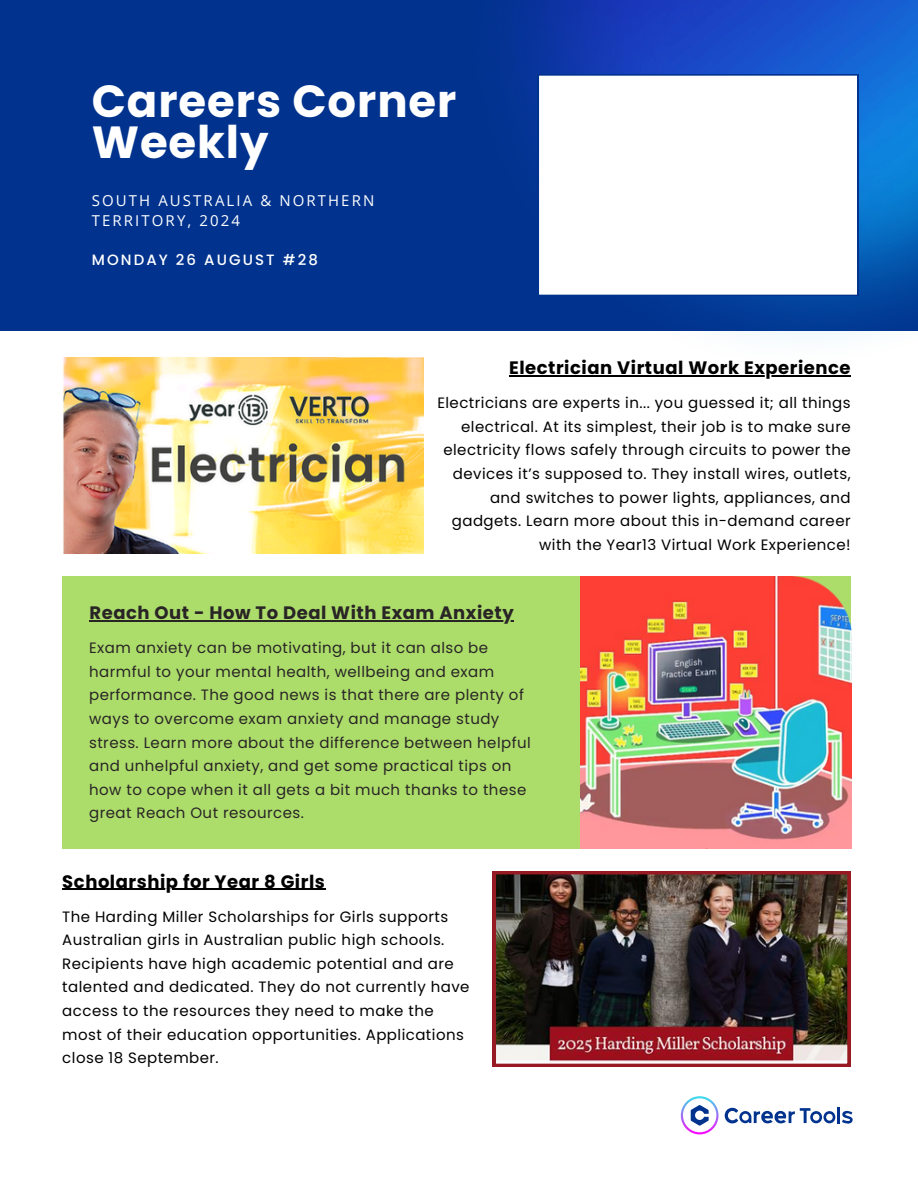
<style>
.page{position:relative;width:918px;height:1188px;background:#fff}
.page>*{position:absolute;margin:0;border:0;box-sizing:border-box;transform-origin:0 0}
.t1{font:700 45px/40.5px "Poppins";letter-spacing:.02em;color:#fff}
.t2{font:700 18px "Poppins";letter-spacing:.03em;color:#000}
.t3{font:700 18px "Poppins";letter-spacing:.03em;color:#292425}
.t4{font:15px/23.5px "Poppins";letter-spacing:.03em;color:#000}
.t5{font:15px/23.5px "Poppins";letter-spacing:.03em;color:#292425}
.t6{font:15px/20.2px "Open Sans";letter-spacing:.14em;color:#fff}
.t7{font:500 15px "Poppins";letter-spacing:.14em;color:#fff}
</style>
<div class="page">
<div style="left:0;top:0;width:918px;height:331px;background:#01338e"></div>
<img style="left:400px;top:0;width:518px;height:474px">
<div style="left:538px;top:75px;width:320px;height:221px;background:#fff"></div>
<svg style="left:725px;top:1108px;width:110px;height:15px"></svg>
<hr style="left:837px;top:1107px;width:3px;height:16px;background:#01338e">
<svg style="left:842px;top:1110px;width:11px;height:14px"></svg>
<svg style="left:681px;top:1096px;width:38px;height:38px"></svg>
<img style="left:493px;top:871px;width:357px;height:196px">
<hr style="left:62px;top:889px;width:263px;height:1px;background:#000">
<div style="left:62px;top:576px;width:789px;height:273px;background:#acdd6b"></div>
<img style="left:580px;top:576px;width:271px;height:272px">
<hr style="left:90px;top:620px;width:424px;height:1px;background:#292425">
<img style="left:63px;top:358px;width:360px;height:195px">
<hr style="left:509px;top:375px;width:245px;height:2px;background:#000">
<hr style="left:754px;top:375px;width:97px;height:2px;background:#000">
<p class="t1" style="left:92px;top:81px;width:366px">Careers Corner<br>Weekly</p>
<h3 class="t6" style="left:92px;top:190px;width:284px">SOUTH AUSTRALIA &amp; NORTHERN<br>TERRITORY, 2024</h3>
<p class="t7" style="left:92px;top:249px;width:228px">MONDAY 26 AUGUST #28</p>
<p class="t2" style="left:509px;top:355px;width:343px">Electrician Virtual Work Experience</p>
<p class="t4" style="left:437px;top:391px;width:415px;text-align:right">Electricians are experts in... you guessed it; all things electrical. At its simplest, their job is to make sure electricity flows safely through circuits to power the devices it’s supposed to. They install wires, outlets, and switches to power lights, appliances, and gadgets. Learn more about this in-demand career with the Year13 Virtual Work Experience!</p>
<p class="t3" style="left:90px;top:600px;width:426px">Reach Out - How To Deal With Exam Anxiety</p>
<p class="t5" style="left:89px;top:636px;width:443px">Exam anxiety can be motivating, but it can also be harmful to your mental health, wellbeing and exam performance. The good news is that there are plenty of ways to overcome exam anxiety and manage study stress. Learn more about the difference between helpful and unhelpful anxiety, and get some practical tips on how to cope when it all gets a bit much thanks to these great Reach Out resources.</p>
<p class="t2" style="left:62px;top:869px;width:264px">Scholarship for Year 8 Girls</p>
<h2 class="t4" style="left:62px;top:905px;width:409px">The Harding Miller Scholarships for Girls supports Australian girls in Australian public high schools.<br>Recipients have high academic potential and are talented and dedicated. They do not currently have access to the resources they need to make the most of their education opportunities. Applications close 18 September.</h2>
</div>
